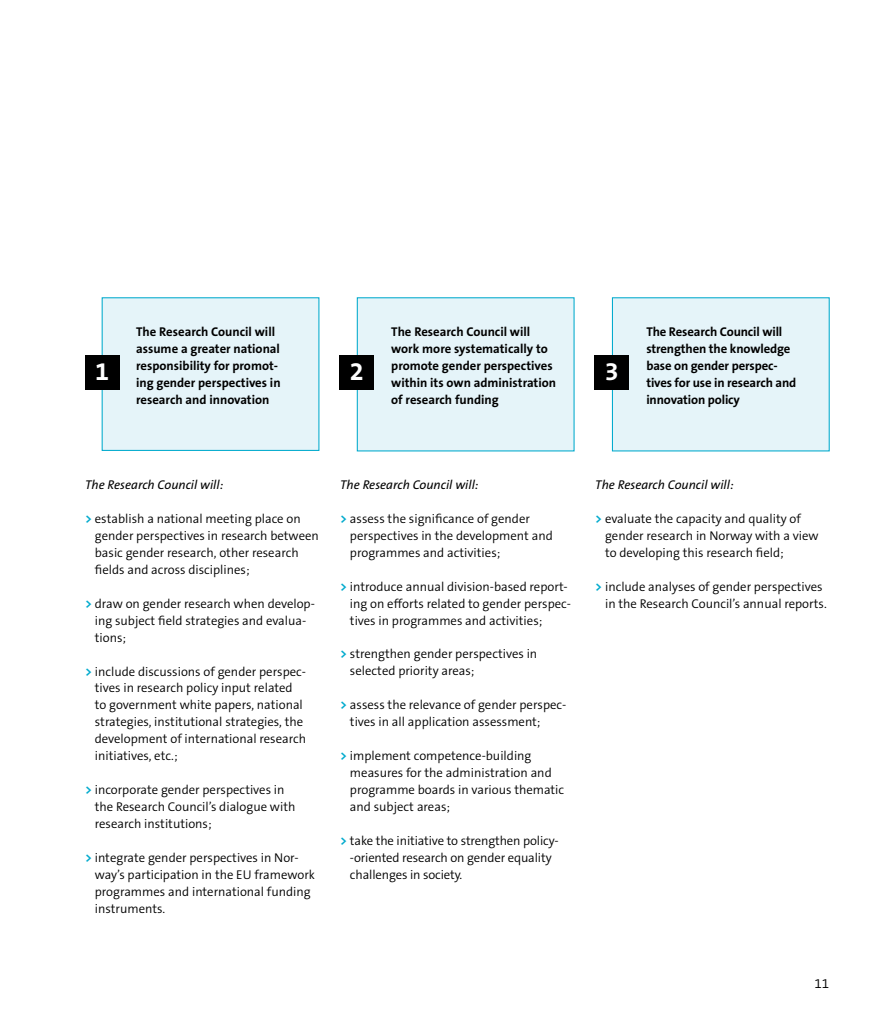
<style>
.page{position:relative;width:893px;height:1021px;background:#fff}
.page>*{position:absolute;margin:0;border:0;box-sizing:border-box;transform-origin:0 0}
.t1{font:700 25.5px "The Sans B7";color:#fff}
.t2{font:300 13.5px "The Sans B4";color:#000}
.t3{font:300 12.75px/17px "The Sans B4";color:#000}
.t4{font:700 12.75px/17px "The Sans B7";color:#000}
.t5{font:italic 12.75px "The Sans B5 Plain";color:#000}
.s1{font-family:"The Sans B7";font-weight:700;color:#00aacd}
</style>
<div class="page">
<div style="left:102px;top:297px;width:217px;height:154px;background:#e5f4f9;border:1px solid #00aacd"></div>
<div style="left:357px;top:297px;width:218px;height:154px;background:#e5f4f9"></div>
<div style="left:612px;top:297px;width:218px;height:154px;background:#e5f4f9"></div>
<div style="left:85px;top:355px;width:34px;height:34px;background:#000"></div>
<div style="left:340px;top:355px;width:34px;height:34px;background:#000"></div>
<div style="left:595px;top:355px;width:34px;height:34px;background:#000"></div>
<p class="t4" style="left:391px;top:324px;width:166px">The Research Council will work more systematically to promote gender perspectives within its own administration of research funding</p>
<p class="t4" style="left:136px;top:324px;width:146px">The Research Council will assume a greater national responsibility for promot&shy;ing gender perspectives in research and innovation</p>
<h1 class="t1" style="left:95px;top:357px;width:16px">1</h1>
<h1 class="t1" style="left:350px;top:357px;width:16px">2</h1>
<h1 class="t1" style="left:605px;top:357px;width:16px">3</h1>
<p class="t4" style="left:646px;top:324px;width:152px">The Research Council will strengthen the knowledge base on gender perspec&shy;tives for use in research and innovation policy</p>
<p class="t5" style="left:85px;top:478px;width:140px">The Research Council will:</p>
<p class="t3" style="left:95px;top:510px;width:226px;text-indent:-10px"><span class="s1">&gt;</span> establish a national meeting place on gender perspectives in research between basic gender research, other research fields and across disciplines;</p>
<p class="t3" style="left:95px;top:595px;width:222px;text-indent:-10px"><span class="s1">&gt;</span> draw on gender research when develop&shy;ing subject field strategies and evalua&shy;tions;</p>
<p class="t3" style="left:95px;top:663px;width:213px;text-indent:-10px"><span class="s1">&gt;</span> include discussions of gender perspec&shy;tives in research policy input related to government white papers, national strategies, institutional strategies, the development of international research initiatives, etc.;</p>
<p class="t3" style="left:95px;top:781px;width:202px;text-indent:-10px"><span class="s1">&gt;</span> incorporate gender perspectives in the Research Council’s dialogue with research institutions;</p>
<p class="t3" style="left:95px;top:849px;width:222px;text-indent:-10px"><span class="s1">&gt;</span> integrate gender perspectives in Nor&shy;way’s participation in the EU framework programmes and international funding instruments.</p>
<p class="t5" style="left:340px;top:477px;width:140px">The Research Council will:</p>
<p class="t3" style="left:350px;top:510px;width:204px;text-indent:-10px"><span class="s1">&gt;</span> assess the significance of gender perspectives in the development and programmes and activities;</p>
<p class="t3" style="left:350px;top:578px;width:223px;text-indent:-10px"><span class="s1">&gt;</span> introduce annual division-based report&shy;ing on efforts related to gender perspec&shy;tives in programmes and activities;</p>
<p class="t3" style="left:350px;top:646px;width:189px;text-indent:-10px"><span class="s1">&gt;</span> strengthen gender perspectives in selected priority areas;</p>
<p class="t3" style="left:350px;top:697px;width:218px;text-indent:-10px"><span class="s1">&gt;</span> assess the relevance of gender perspec&shy;tives in all application assessment;</p>
<p class="t3" style="left:350px;top:747px;width:216px;text-indent:-10px"><span class="s1">&gt;</span> implement competence-building measures for the administration and programme boards in various thematic and subject areas;</p>
<p class="t3" style="left:350px;top:832px;width:210px;text-indent:-10px"><span class="s1">&gt;</span> take the initiative to strengthen policy--oriented research on gender equality challenges in society.</p>
<p class="t5" style="left:595px;top:477px;width:140px">The Research Council will:</p>
<p class="t3" style="left:605px;top:510px;width:215px;text-indent:-10px"><span class="s1">&gt;</span> evaluate the capacity and quality of gender research in Norway with a view to developing this research field;</p>
<p class="t3" style="left:605px;top:578px;width:223px;text-indent:-10px"><span class="s1">&gt;</span> include analyses of gender perspectives in the Research Council’s annual reports.</p>
<p class="t2" style="left:814px;top:976px;width:16px">11</p>
</div>
